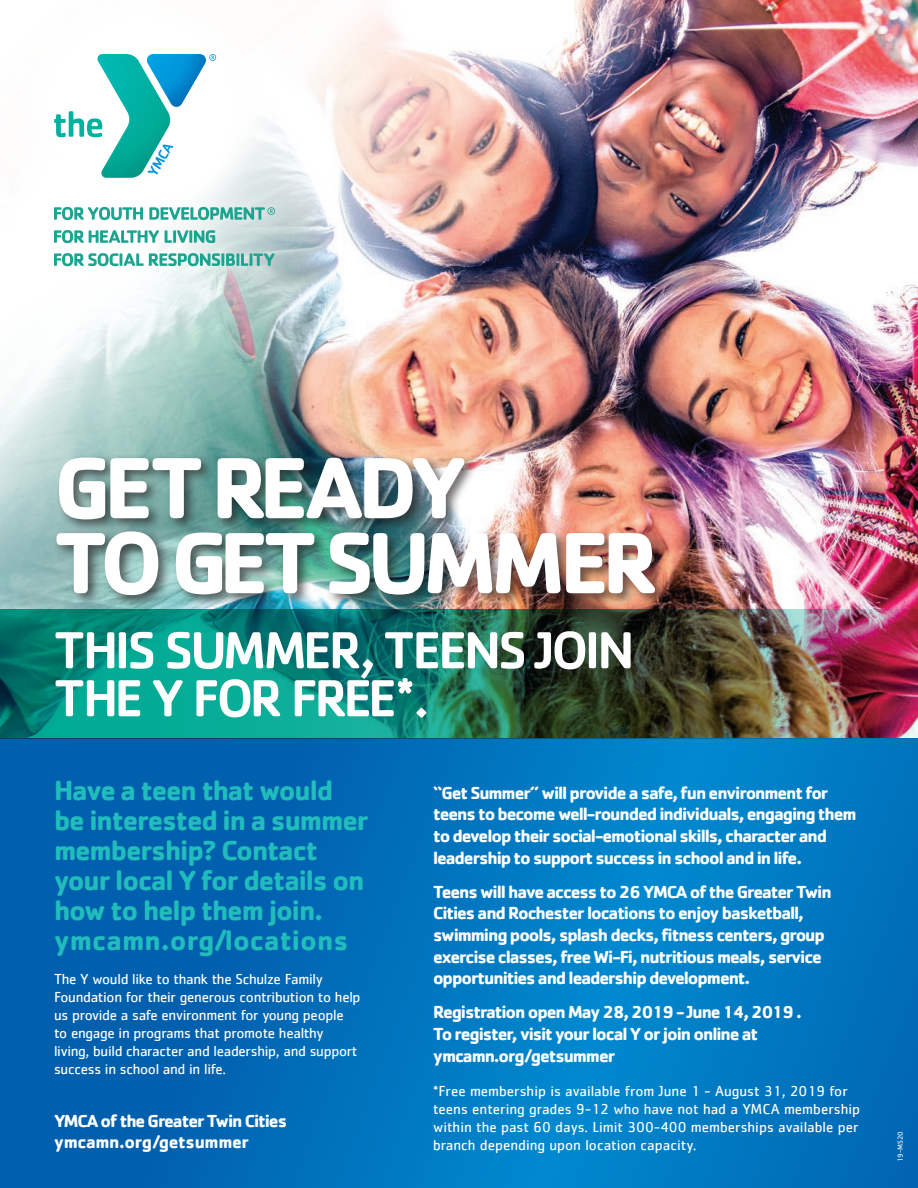
<style>
.page{position:relative;width:918px;height:1188px;background:#fff}
.page>*{position:absolute;margin:0;border:0;box-sizing:border-box;transform-origin:0 0}
.t1{font:700 90px/75px "Cachet";letter-spacing:-.08em;color:#fff}
.t2{font:500 54px/48px "Cachet";letter-spacing:-.06em;color:#fff}
.t3{font:700 28.5px/30px "Cachet";letter-spacing:-.04em;color:#21bdbd}
.t4{font:700 18px/21.6px "Cachet";letter-spacing:-.06em;color:#fff}
.t5{font:15px/18px "Cachet";letter-spacing:-.02em;color:#fff}
.t6{font:15px/18px "Cachet";color:#fff}
.t7{font:7.5px "Cachet";color:#fff}
</style>
<div class="page">
<img style="left:692px;top:0;width:226px;height:609px">
<img style="left:0;top:0;width:692px;height:609px">
<svg style="left:15px;top:0;width:249px;height:233px"></svg>
<svg style="left:0;top:739px;width:918px;height:449px;background:#0071bb"></svg>
<img style="left:0;top:609px;width:918px;height:130px">
<svg style="left:0;top:0;width:216px;height:178px"></svg>
<svg style="left:36px;top:188px;width:256px;height:97px"></svg>
<svg style="left:54px;top:207px;width:89px;height:13px"></svg>
<svg style="left:54px;top:230px;width:105px;height:13px"></svg>
<svg style="left:165px;top:230px;width:50px;height:13px"></svg>
<svg style="left:54px;top:253px;width:221px;height:13px"></svg>
<svg style="left:149px;top:207px;width:126px;height:13px;background:#7ec8be"></svg>
<div style="left:53px;top:454px;width:616px;height:156px;background:#231f20;opacity:.67"></div>
<h1 class="t1" style="left:54px;top:447px;width:607px">GET READY<br>TO GET SUMMER</h1>
<h2 class="t2" style="left:54px;top:625px;width:582px">THIS SUMMER, TEENS JOIN<br>THE Y FOR FREE*.</h2>
<h3 class="t3" style="left:54px;top:774px;width:316px">Have a teen that would be interested in a summer membership? Contact your local Y for details on how to help them join. ymcamn.org/locations</h3>
<p class="t5" style="left:54px;top:970px;width:308px">The Y would like to thank the Schulze Family Foundation for their generous contribution to help us provide a safe environment for young people to engage in programs that promote healthy living, build character and leadership, and support success in school and in life.</p>
<p class="t4" style="left:54px;top:1109px;width:235px">YMCA of the Greater Twin Cities ymcamn.org/getsummer</p>
<p class="t4" style="left:433px;top:781px;width:425px">“Get Summer” will provide a safe, fun environment for teens to become well-rounded individuals, engaging them to develop their social-emotional skills, character and leadership to support success in school and in life.</p>
<p class="t4" style="left:433px;top:880px;width:400px">Teens will have access to 26 YMCA of the Greater Twin Cities and Rochester locations to enjoy basketball, swimming pools, splash decks, fitness centers, group exercise classes, free Wi-Fi, nutritious meals, service opportunities and leadership development.</p>
<p class="t4" style="left:433px;top:1001px;width:370px">Registration open May 28, 2019 - June 14, 2019 .<br>To register, visit your local Y or join online at ymcamn.org/getsummer</p>
<p class="t6" style="left:433px;top:1082px;width:429px">*Free membership is available from June 1 - August 31, 2019 for teens entering grades 9-12 who have not had a YMCA membership within the past 60 days. Limit 300-400 memberships available per branch depending upon location capacity.</p>
<p class="t7" style="left:896px;top:1162px;width:32px;rotate:-90deg">19-MS20</p>
</div>
